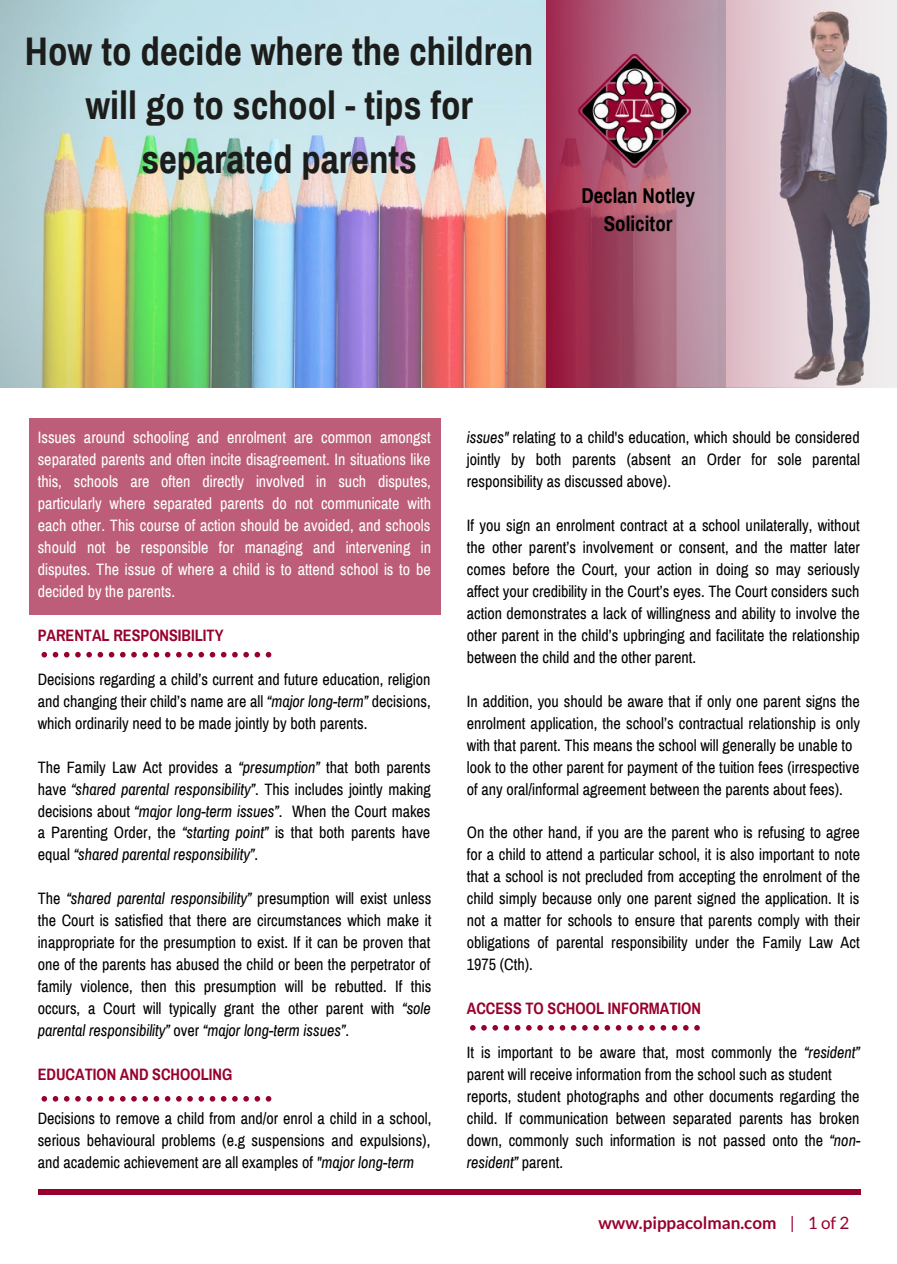
<style>
.page{position:relative;width:897px;height:1264px;background:#fff}
.page>*{position:absolute;margin:0;border:0;box-sizing:border-box;transform-origin:0 0}
.t1{font:700 39px/54px "Archivo Narrow";color:#1c1d1b;text-align:center}
.t2{font:700 21px "Archivo Narrow";color:#000}
.t3{font:700 17.1px "Lato";color:#98002e}
.t4{font:16.05px/22px "Archivo Narrow";color:#000;text-align:justify}
.t5{font:16.05px/22px "Archivo Narrow";color:#fff;text-align:justify}
.t6{font:700 16.05px "Archivo Narrow";color:#98002e}
.s1{font-style:italic}
.s2{font-weight:400}
</style>
<div class="page">
<div style="left:38px;top:1189px;width:822px;height:5px;background:#98002e"></div>
<svg style="left:0;top:0;width:546px;height:387px;background:#b9c3b9"></svg>
<div style="left:29px;top:418px;width:411px;height:197px;background:#bd5d7a"></div>
<svg style="left:41px;top:652px;width:230px;height:5px"></svg>
<svg style="left:470px;top:1025px;width:229px;height:5px"></svg>
<svg style="left:546px;top:0;width:351px;height:387px;background:#b28797"></svg>
<img style="left:578px;top:55px;width:113px;height:112px">
<svg style="left:41px;top:1096px;width:230px;height:5px"></svg>
<p class="t1" style="left:25px;top:25px;width:510px">How to decide where the children will go to school - tips for separated parents</p>
<p class="t2" style="left:581px;top:185px;width:115px">Declan Notley</p>
<p class="t2" style="left:604px;top:212px;width:70px">Solicitor</p>
<p class="t5" style="left:38px;top:426px;width:395px">Issues around schooling and enrolment are common amongst separated parents and often incite disagreement. In situations like this, schools are often directly involved in such disputes, particularly where separated parents do not communicate with each other. This course of action should be avoided, and schools should not be responsible for managing and intervening in disputes. The issue of where a child is to attend school is to be decided by the parents.</p>
<p class="t6" style="left:38px;top:626px;width:187px">PARENTAL RESPONSIBILITY</p>
<p class="t4" style="left:38px;top:668px;width:394px">Decisions regarding a child’s current and future education, religion and changing their child’s name are all <span class="s1">“major long-term”</span> decisions, which ordinarily need to be made jointly by both parents.</p>
<p class="t4" style="left:38px;top:756px;width:395px">The Family Law Act provides a <span class="s1">“presumption”</span> that both parents have <span class="s1">“shared parental responsibility”</span>. This includes jointly making decisions about <span class="s1">“major long-term issues”</span>. When the Court makes a Parenting Order, the <span class="s1">“starting point”</span> is that both parents have equal <span class="s1">“shared parental responsibility”</span>.</p>
<p class="t4" style="left:38px;top:888px;width:395px">The <span class="s1">“shared parental responsibility”</span> presumption will exist unless the Court is satisfied that there are circumstances which make it inappropriate for the presumption to exist. If it can be proven that one of the parents has abused the child or been the perpetrator of family violence, then this presumption will be rebutted. If this occurs, a Court will typically grant the other parent with <span class="s1">“sole parental responsibility”</span> over <span class="s1">“major long-term issues”</span>.</p>
<p class="t6" style="left:38px;top:1066px;width:196px">EDUCATION AND SCHOOLING</p>
<p class="t4" style="left:38px;top:1107px;width:395px">Decisions to remove a child from and/or enrol a child in a school, serious behavioural problems (e.g suspensions and expulsions), and academic achievement are all examples of <span class="s1">"major long-term</span></p>
<p class="t4" style="left:467px;top:426px;width:395px"><span class="s1">issues"</span> relating to a child's education, which should be considered jointly by both parents (absent an Order for sole parental responsibility as discussed above).</p>
<p class="t4" style="left:467px;top:514px;width:394px">If you sign an enrolment contract at a school unilaterally, without the other parent’s involvement or consent, and the matter later comes before the Court, your action in doing so may seriously affect your credibility in the Court’s eyes. The Court considers such action demonstrates a lack of willingness and ability to involve the other parent in the child’s upbringing and facilitate the relationship between the child and the other parent.</p>
<p class="t4" style="left:467px;top:690px;width:395px">In addition, you should be aware that if only one parent signs the enrolment application, the school’s contractual relationship is only with that parent. This means the school will generally be unable to</p>
<p class="t4" style="left:467px;top:756px;width:394px">look to the other parent for payment of the tuition fees (irrespective of any oral/informal agreement between the parents about fees).</p>
<p class="t4" style="left:467px;top:822px;width:395px">On the other hand, if you are the parent who is refusing to agree for a child to attend a particular school, it is also important to note that a school is not precluded from accepting the enrolment of the child simply because only one parent signed the application. It is not a matter for schools to ensure that parents comply with their obligations of parental responsibility under the Family Law Act 1975 (Cth).</p>
<p class="t6" style="left:467px;top:1000px;width:236px">ACCESS TO SCHOOL INFORMATION</p>
<p class="t4" style="left:467px;top:1042px;width:395px">It is important to be aware that, most commonly the <span class="s1">“resident” </span>parent will receive information from the school such as student</p>
<p class="t4" style="left:467px;top:1085px;width:395px">reports, student photographs and other documents regarding the child. If communication between separated parents has broken down, commonly such information is not passed onto the <span class="s1">“non&shy;resident”</span> parent.</p>
<p class="t3" style="left:598px;top:1212px;width:252px">www.pippacolman.com <span class="s2">| 1 of 2</span></p>
</div>
